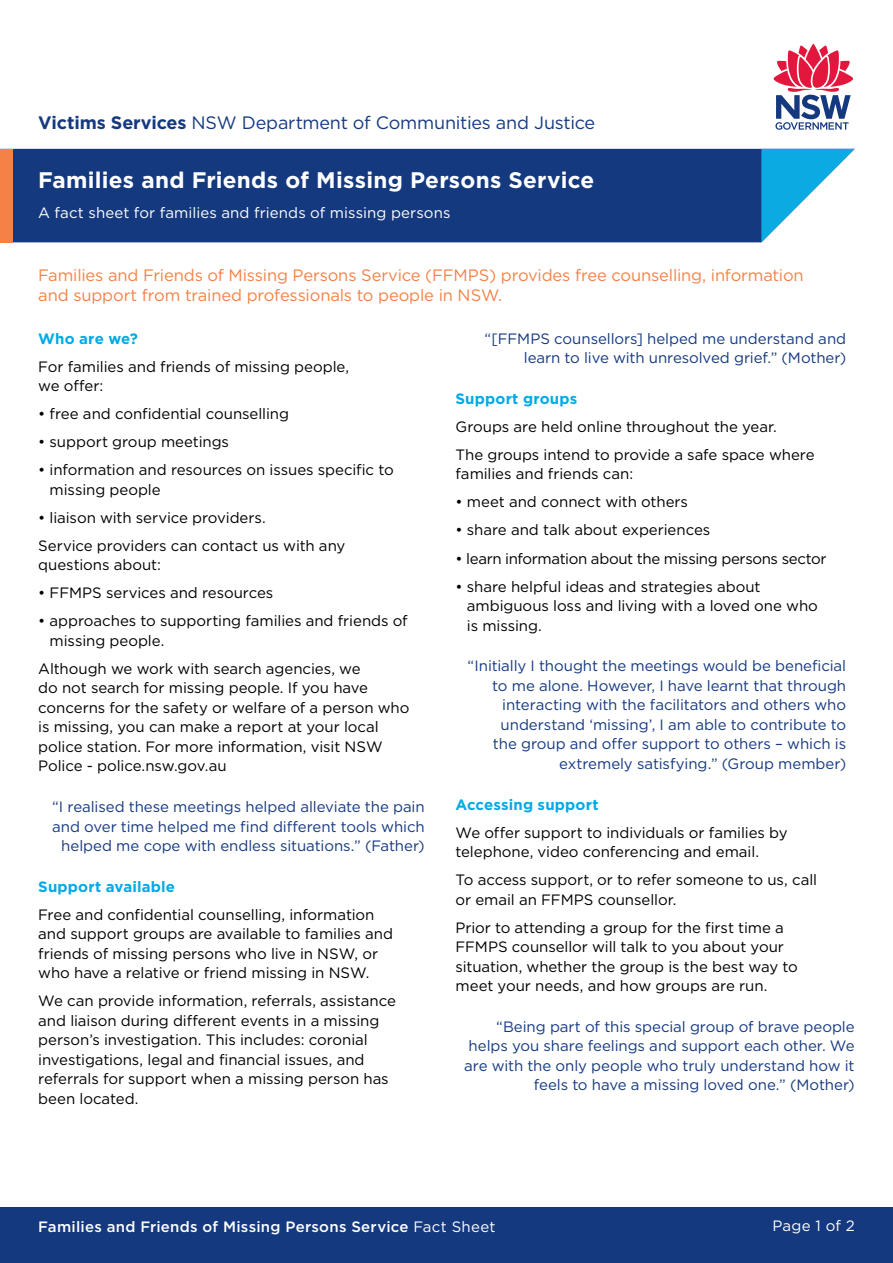
<style>
.page{position:relative;width:893px;height:1263px;background:#fff}
.page>*{position:absolute;margin:0;border:0;box-sizing:border-box;transform-origin:0 0}
.t1{font:700 22.5px "Gotham";letter-spacing:.01em;color:#fff}
.t2{font:18px "Gotham";letter-spacing:-.01em;color:#15397f}
.t3{font:16.5px/19.8px "Gotham";letter-spacing:-.01em;color:#f58145}
.t4{font:15px/19.5px "Gotham";letter-spacing:-.005em;color:#000}
.t5{font:15px/19.5px "Gotham";letter-spacing:-.005em;color:#15397f;text-align:right}
.t6{font:15px "Gotham";letter-spacing:.005em;color:#fff}
.t7{font:700 15px "Gotham";letter-spacing:.01em;color:#00aae7}
.t8{font:500 15px "Gotham";letter-spacing:.02em;color:#fff}
.t9{font:15px "Gotham";letter-spacing:-.025em;color:#000}
.s1{font-weight:700}
.s2{font-weight:400}
</style>
<div class="page">
<div style="left:0;top:1207px;width:893px;height:56px;background:#15397f"></div>
<div style="left:13px;top:149px;width:748px;height:93px;background:#15397f"></div>
<svg style="left:761px;top:149px;width:94px;height:93px"></svg>
<svg style="left:773px;top:43px;width:80px;height:87px"></svg>
<div style="left:0;top:149px;width:13px;height:93px;background:#f58145"></div>
<p class="t2" style="left:38px;top:111px;width:558px"><span class="s1">Victims Services</span> NSW Department of Communities and Justice</p>
<h1 class="t1" style="left:38px;top:165px;width:558px">Families and Friends of Missing Persons Service</h1>
<p class="t6" style="left:38px;top:203px;width:414px">A fact sheet for families and friends of missing persons</p>
<h2 class="t3" style="left:38px;top:265px;width:767px">Families and Friends of Missing Persons Service (FFMPS) provides free counselling, information and support from trained professionals to people in NSW.</h2>
<h3 class="t7" style="left:38px;top:328px;width:101px">Who are we?</h3>
<p class="t4" style="left:38px;top:356px;width:312px">For families and friends of missing people, we offer:</p>
<p class="t4" style="left:38px;top:404px;width:252px">• free and confidential counselling</p>
<p class="t4" style="left:38px;top:432px;width:192px">• support group meetings</p>
<p class="t4" style="left:50px;top:460px;width:346px;text-indent:-11px">• information and resources on issues specific to missing people</p>
<p class="t4" style="left:38px;top:507px;width:229px">• liaison with service providers.</p>
<p class="t4" style="left:38px;top:535px;width:309px">Service providers can contact us with any questions about:</p>
<p class="t4" style="left:38px;top:583px;width:237px">• FFMPS services and resources</p>
<p class="t4" style="left:50px;top:611px;width:360px;text-indent:-11px">• approaches to supporting families and friends of missing people.</p>
<p class="t4" style="left:38px;top:658px;width:373px">Although we work with search agencies, we<br>do not search for missing people. If you have concerns for the safety or welfare of a person who is missing, you can make a report at your local police station. For more information, visit NSW Police - police.nsw.gov.au</p>
<p class="t5" style="left:52px;top:797px;width:374px">“I realised these meetings helped alleviate the pain and over time helped me find different tools which helped me cope with endless situations.” (Father)</p>
<h3 class="t7" style="left:38px;top:876px;width:138px">Support available</h3>
<p class="t4" style="left:38px;top:904px;width:356px">Free and confidential counselling, information and support groups are available to families and friends of missing persons who live in NSW, or who have a relative or friend missing in NSW.</p>
<p class="t4" style="left:38px;top:991px;width:359px">We can provide information, referrals, assistance and liaison during different events in a missing person’s investigation. This includes: coronial investigations, legal and financial issues, and referrals for support when a missing person has been located.</p>
<p class="t5" style="left:485px;top:328px;width:363px">“[FFMPS counsellors] helped me understand and learn to live with unresolved grief.” (Mother)</p>
<h3 class="t7" style="left:455px;top:389px;width:123px">Support groups</h3>
<p class="t4" style="left:455px;top:417px;width:323px">Groups are held online throughout the year.</p>
<p class="t4" style="left:455px;top:445px;width:361px">The groups intend to provide a safe space where families and friends can:</p>
<p class="t4" style="left:455px;top:492px;width:234px">• meet and connect with others</p>
<p class="t4" style="left:455px;top:520px;width:256px">• share and talk about experiences</p>
<p class="t9" style="left:455px;top:549px;width:372px">• learn information about the missing persons sector</p>
<p class="t4" style="left:467px;top:576px;width:353px;text-indent:-11px">• share helpful ideas and strategies about ambiguous loss and living with a loved one who is missing.</p>
<p class="t5" style="left:468px;top:656px;width:380px">“Initially I thought the meetings would be beneficial</p>
<p class="t5" style="left:501px;top:675px;width:347px;text-align:justify;text-indent:-8px">to me alone. However, I have learnt that through interacting with the facilitators and others who understand ‘missing’, I am able to contribute to</p>
<p class="t5" style="left:493px;top:734px;width:355px">the group and offer support to others – which is extremely satisfying.” (Group member)</p>
<h3 class="t7" style="left:455px;top:794px;width:145px">Accessing support</h3>
<p class="t4" style="left:455px;top:822px;width:334px">We offer support to individuals or families by telephone, video conferencing and email.</p>
<p class="t4" style="left:455px;top:870px;width:363px">To access support, or to refer someone to us, call or email an FFMPS counsellor.</p>
<p class="t4" style="left:455px;top:917px;width:344px">Prior to attending a group for the first time a FFMPS counsellor will talk to you about your situation, whether the group is the best way to meet your needs, and how groups are run.</p>
<p class="t5" style="left:464px;top:1016px;width:392px">“Being part of this special group of brave people helps you share feelings and support each other. We are with the only people who truly understand how it feels to have a missing loved one.” (Mother)</p>
<p class="t8" style="left:38px;top:1217px;width:459px">Families and Friends of Missing Persons Service <span class="s2">Fact Sheet</span></p>
<p class="t6" style="left:772px;top:1216px;width:84px">Page 1 of 2</p>
</div>
